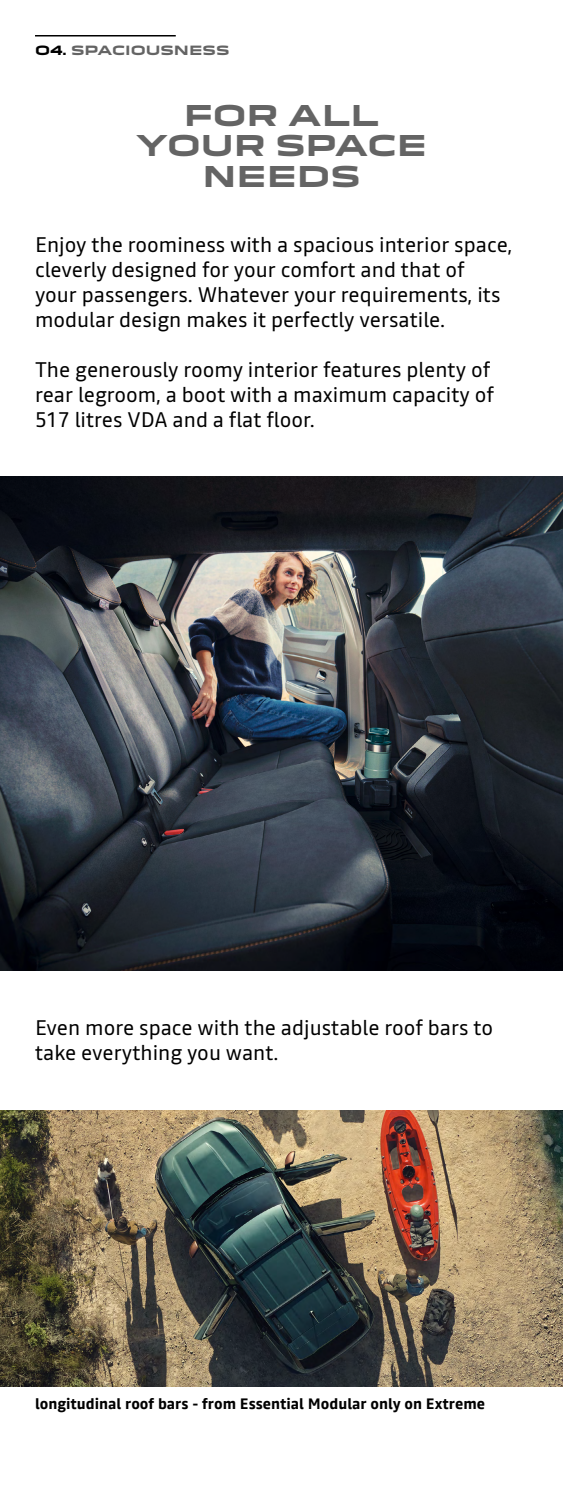
<style>
.page{position:relative;width:563px;height:1487px;background:#fff}
.page>*{position:absolute;margin:0;border:0;box-sizing:border-box;transform-origin:0 0}
.t1{font:700 28px/30.5px "Dacia Block Extended";color:#646464;text-align:center}
.t2{font:21px/25px "Read";color:#000}
.t3{font:700 15px "Read";color:#000}
.t4{font:700 12.5px "Dacia Block Extended";color:#646464}
.s1{color:#000}
</style>
<div class="page">
<img style="left:0;top:477px;width:562px;height:494px">
<img style="left:0;top:1110px;width:562px;height:277px">
<hr style="left:35px;top:35px;width:141px;height:2px;background:#000">
<p class="t4" style="left:35px;top:43px;width:196px"><span class="s1">O4.</span> SPACIOUSNESS</p>
<h1 class="t1" style="left:136px;top:101px;width:292px">FOR ALL<br>YOUR SPACE<br>NEEDS</h1>
<p class="t2" style="left:35px;top:231px;width:479px">Enjoy the roominess with a spacious interior space, cleverly designed for your comfort and that of<br>your passengers. Whatever your requirements, its modular design makes it perfectly versatile.</p>
<p class="t2" style="left:35px;top:356px;width:460px">The generously roomy interior features plenty of rear legroom, a boot with a maximum capacity of<br>517 litres VDA and a flat floor.</p>
<p class="t2" style="left:35px;top:1015px;width:459px">Even more space with the adjustable roof bars to take everything you want.</p>
<p class="t3" style="left:35px;top:1393px;width:451px">longitudinal roof bars - from Essential Modular only on Extreme</p>
</div>
